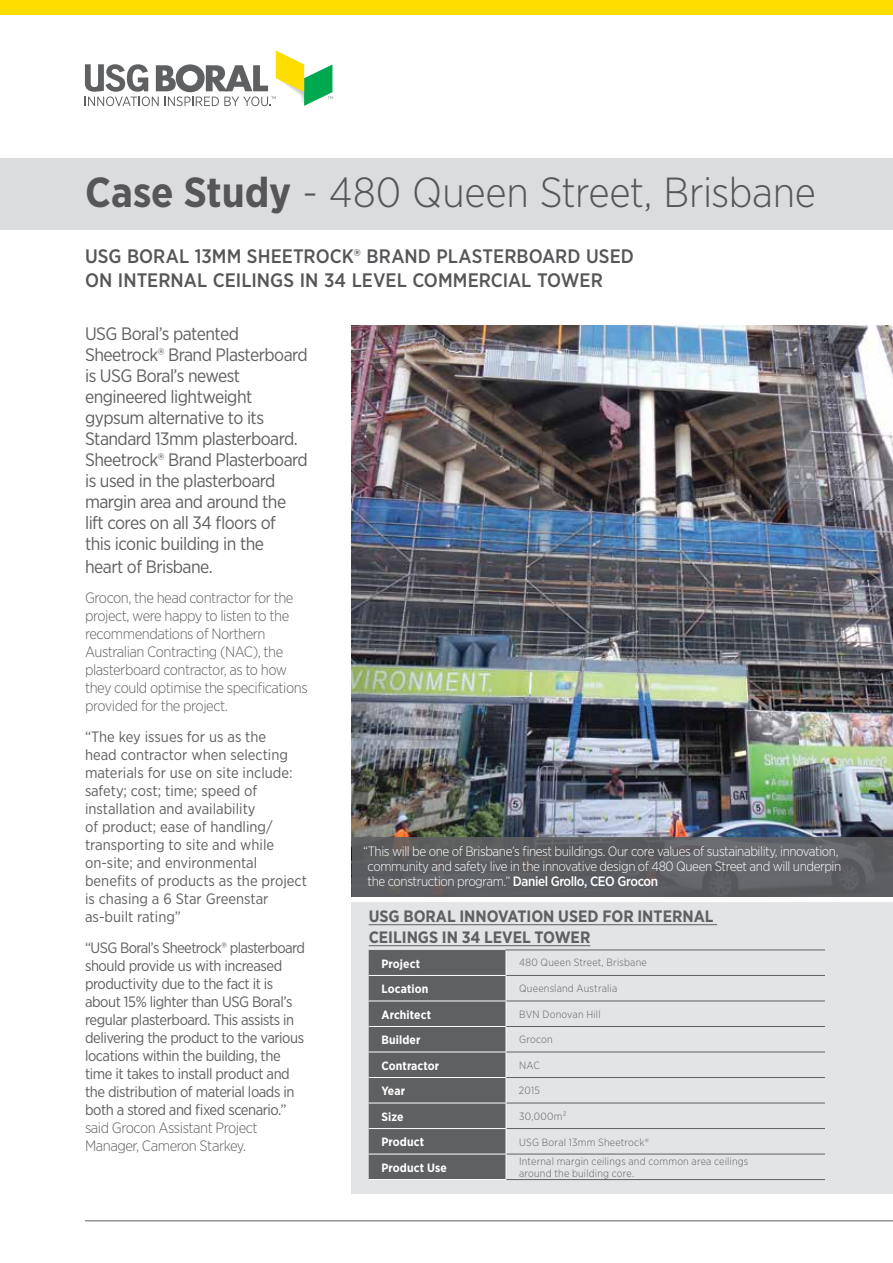
<style>
.page{position:relative;width:893px;height:1263px;background:#fff}
.page>*{position:absolute;margin:0;border:0;box-sizing:border-box;transform-origin:0 0}
.t1{font:300 42px "Gotham Narrow";letter-spacing:-.01em;color:#565659}
.t2{font:500 19.5px/24px "Gotham Narrow";color:#565659}
.t3{font:18px/21.1px "Gotham Narrow";letter-spacing:-.03em;color:#5f6062}
.t4{font:700 16.5px/21px "Gotham Narrow";color:#5f6062}
.t5{font:15px/18px "Gotham Narrow";letter-spacing:-.03em;color:#5f6062}
.t6{font:15px/18px "Gotham Narrow";color:#5f6062}
.t7{font:300 15px/18px "Gotham Narrow";letter-spacing:-.03em;color:#5f6062}
.t8{font:300 13.5px/15px "Gotham Narrow";letter-spacing:-.03em;color:#fff}
.t9{font:700 12px "Gotham Narrow";letter-spacing:.01em;color:#fff}
.t10{font:300 10.5px/12px "Gotham Narrow";letter-spacing:.02em;color:#5f6062}
.s1{font-weight:700}
.s2{font-weight:500}
</style>
<div class="page">
<div style="left:0;top:158px;width:893px;height:72px;background:#dbdcdd"></div>
<img style="left:352px;top:326px;width:541px;height:511px">
<svg style="left:85px;top:51px;width:247px;height:55px"></svg>
<div style="left:352px;top:902px;width:541px;height:292px;background:#e3e4e5"></div>
<hr style="left:85px;top:1220px;width:808px;height:1px;background:#5f6062">
<div style="left:0;top:0;width:893px;height:15px;background:#fd0"></div>
<hr style="left:506px;top:1001px;width:319px;height:1px;background:#5f6062">
<hr style="left:506px;top:1026px;width:319px;height:1px;background:#5f6062">
<hr style="left:506px;top:1052px;width:319px;height:1px;background:#5f6062">
<hr style="left:506px;top:1077px;width:319px;height:1px;background:#5f6062">
<hr style="left:506px;top:1103px;width:319px;height:1px;background:#5f6062">
<hr style="left:506px;top:1128px;width:319px;height:1px;background:#5f6062">
<hr style="left:506px;top:1154px;width:319px;height:1px;background:#5f6062">
<hr style="left:506px;top:1179px;width:319px;height:1px;background:#5f6062">
<hr style="left:506px;top:950px;width:319px;height:1px;background:#5f6062">
<hr style="left:506px;top:975px;width:319px;height:1px;background:#5f6062">
<hr style="left:369px;top:1179px;width:137px;height:1px;background:#fff">
<div style="left:369px;top:950px;width:138px;height:229px;background:#5f6062"></div>
<hr style="left:369px;top:924px;width:348px;height:1px;background:#5f6062">
<hr style="left:369px;top:945px;width:221px;height:1px;background:#5f6062">
<div style="left:352px;top:837px;width:541px;height:59px;background:#5f6062"></div>
<h1 class="t1" style="left:85px;top:167px;width:732px"><span class="s1">Case Study</span> - 480 Queen Street, Brisbane</h1>
<h2 class="t2" style="left:85px;top:243px;width:550px">USG BORAL 13MM SHEETROCK® BRAND PLASTERBOARD USED<br>ON INTERNAL CEILINGS IN 34 LEVEL COMMERCIAL TOWER</h2>
<p class="t3" style="left:85px;top:323px;width:224px">USG Boral’s patented<br>Sheetrock® Brand Plasterboard is USG Boral’s newest engineered lightweight gypsum alternative to its<br>Standard 13mm plasterboard.<br>Sheetrock® Brand Plasterboard is used in the plasterboard margin area and around the lift cores on all 34 floors of<br>this iconic building in the<br>heart of Brisbane.</p>
<p class="t7" style="left:85px;top:589px;width:224px">Grocon, the head contractor for the project, were happy to listen to the recommendations of Northern Australian Contracting (NAC), the plasterboard contractor, as to how they could optimise the specifications provided for the project.</p>
<p class="t6" style="left:85px;top:727px;width:223px">“The key issues for us as the<br>head contractor when selecting materials for use on site include: safety; cost; time; speed of installation and availability<br>of product; ease of handling/ transporting to site and while on-site; and environmental benefits of products as the project is chasing a 6 Star Greenstar as-built rating”</p>
<p class="t5" style="left:85px;top:938px;width:221px">“USG Boral’s Sheetrock® plasterboard should provide us with increased productivity due to the fact it is about 15% lighter than USG Boral’s regular plasterboard. This assists in delivering the product to the various locations within the building, the time it takes to install product and the distribution of material loads in both a stored and fixed scenario.”</p>
<p class="t7" style="left:85px;top:1118px;width:174px">said Grocon Assistant Project<br>Manager, Cameron Starkey.</p>
<p class="t8" style="left:368px;top:843px;width:475px;text-indent:-4px">“This will be one of Brisbane’s finest buildings. Our core values of sustainability, innovation, community and safety live in the innovative design of 480 Queen Street and will underpin the construction program.” <span class="s2">Daniel Grollo, CEO Grocon</span></p>
<p class="t4" style="left:369px;top:905px;width:346px">USG BORAL INNOVATION USED FOR INTERNAL<br>CEILINGS IN 34 LEVEL TOWER</p>
<p class="t9" style="left:381px;top:955px;width:40px">Project</p>
<p class="t10" style="left:519px;top:956px;width:129px">480 Queen Street, Brisbane</p>
<p class="t9" style="left:381px;top:981px;width:48px">Location</p>
<p class="t10" style="left:519px;top:982px;width:100px">Queensland Australia</p>
<p class="t9" style="left:381px;top:1006px;width:51px">Architect</p>
<p class="t10" style="left:519px;top:1008px;width:83px">BVN Donovan Hill</p>
<p class="t9" style="left:381px;top:1032px;width:41px">Builder</p>
<p class="t10" style="left:519px;top:1033px;width:35px">Grocon</p>
<p class="t9" style="left:381px;top:1058px;width:59px">Contractor</p>
<p class="t10" style="left:519px;top:1059px;width:22px">NAC</p>
<p class="t9" style="left:381px;top:1083px;width:25px">Year</p>
<p class="t10" style="left:519px;top:1084px;width:22px">2015</p>
<p class="t9" style="left:381px;top:1109px;width:24px">Size</p>
<p class="t10" style="left:519px;top:1110px;width:49px">30,000m²</p>
<p class="t9" style="left:381px;top:1134px;width:44px">Product</p>
<p class="t10" style="left:519px;top:1135px;width:131px">USG Boral 13mm Sheetrock®</p>
<p class="t9" style="left:381px;top:1160px;width:67px">Product Use</p>
<p class="t10" style="left:519px;top:1155px;width:231px">Internal margin ceilings and common area ceilings around the building core.</p>
</div>
